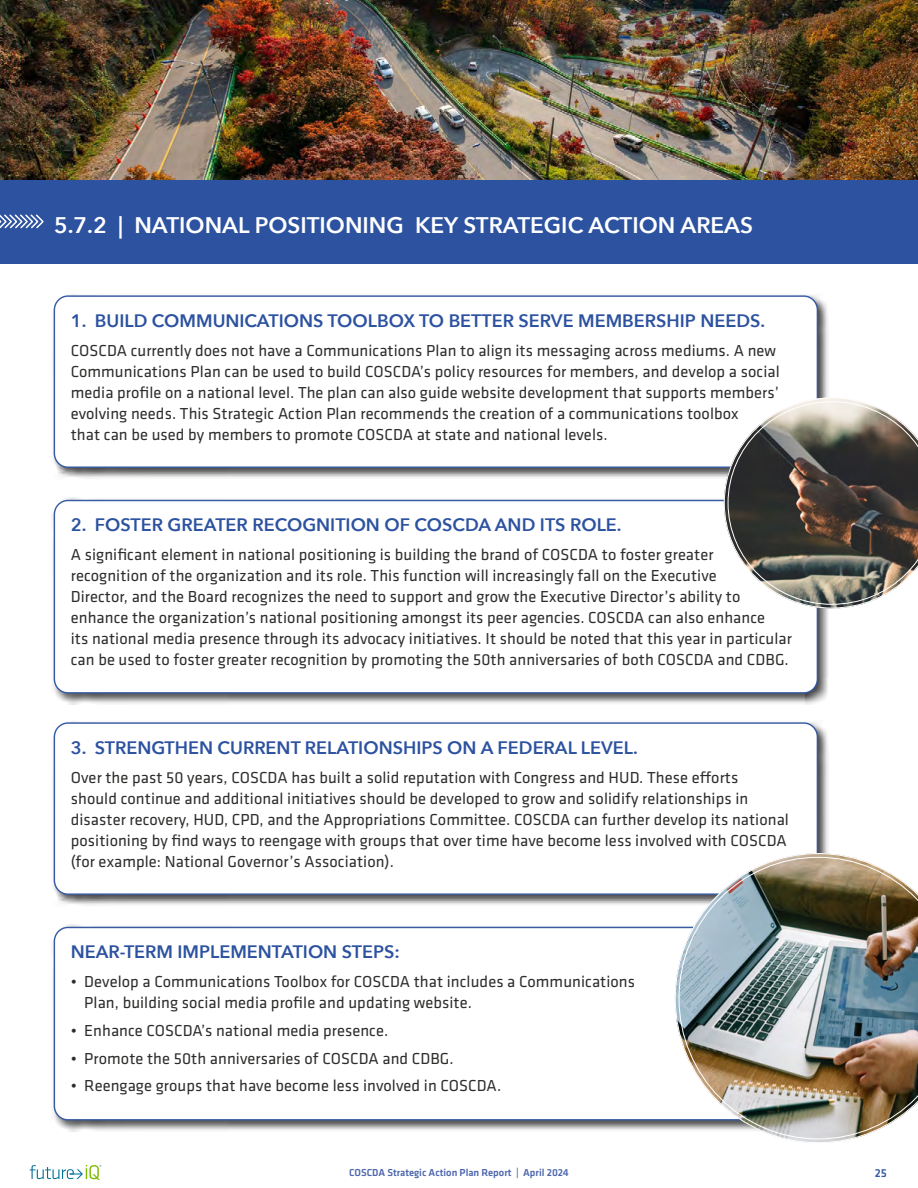
<style>
.page{position:relative;width:918px;height:1188px;background:#fff}
.page>*{position:absolute;margin:0;border:0;box-sizing:border-box;transform-origin:0 0}
.t1{font:600 22.5px "Avenir Next";color:#fff}
.t2{font:600 18px "Avenir Next";color:#2c52a0}
.t3{font:16.5px/21px "Klavika";letter-spacing:.005em;color:#2d2d2c}
.t4{font:500 12px "Klavika";color:#395aa6}
.t5{font:500 10.5px "Klavika";color:#4d67ae}
</style>
<div class="page">
<div style="left:0;top:179px;width:918px;height:85px;background:#2c52a0"></div>
<svg style="left:0;top:214px;width:44px;height:15px"></svg>
<img style="left:0;top:0;width:918px;height:179px">
<div style="left:51px;top:293px;width:779px;height:187px;background:#000;opacity:.75"></div>
<div style="left:54px;top:296px;width:763px;height:171px;background:#fff;border-radius:14px"></div>
<div style="left:54px;top:295px;width:764px;height:173px;border:1px solid #2c52a0;border-radius:14px"></div>
<div style="left:51px;top:498px;width:779px;height:207px;background:#000;opacity:.75"></div>
<div style="left:54px;top:501px;width:763px;height:192px;background:#fff;border-radius:14px"></div>
<div style="left:54px;top:500px;width:764px;height:194px;border:1px solid #2c52a0;border-radius:14px"></div>
<div style="left:51px;top:720px;width:779px;height:187px;background:#000;opacity:.75"></div>
<div style="left:54px;top:723px;width:763px;height:171px;background:#fff;border-radius:14px"></div>
<div style="left:54px;top:722px;width:764px;height:173px;border:1px solid #2c52a0;border-radius:14px"></div>
<div style="left:51px;top:925px;width:779px;height:207px;background:#000;opacity:.75"></div>
<div style="left:54px;top:927px;width:763px;height:193px;background:#fff;border-radius:14px"></div>
<img style="left:724px;top:398px;width:194px;height:210px">
<svg style="left:675px;top:853px;width:176px;height:290px"></svg>
<img style="left:679px;top:857px;width:239px;height:282px">
<svg style="left:30px;top:1165px;width:71px;height:15px"></svg>
<h1 class="t1" style="left:54px;top:206px;width:701px">5.7.2 | NATIONAL POSITIONING KEY STRATEGIC ACTION AREAS</h1>
<p class="t2" style="left:71px;top:305px;width:696px">1. BUILD COMMUNICATIONS TOOLBOX TO BETTER SERVE MEMBERSHIP NEEDS.</p>
<p class="t3" style="left:71px;top:339px;width:710px">COSCDA currently does not have a Communications Plan to align its messaging across mediums. A new Communications Plan can be used to build COSCDA’s policy resources for members, and develop a social media profile on a national level. The plan can also guide website development that supports members’ evolving needs. This Strategic Action Plan recommends the creation of a communications toolbox<br>that can be used by members to promote COSCDA at state and national levels.</p>
<p class="t2" style="left:71px;top:510px;width:552px">2. FOSTER GREATER RECOGNITION OF COSCDA AND ITS ROLE.</p>
<p class="t3" style="left:71px;top:544px;width:723px">A significant element in national positioning is building the brand of COSCDA to foster greater recognition of the organization and its role. This function will increasingly fall on the Executive<br>Director, and the Board recognizes the need to support and grow the Executive Director’s ability to enhance the organization’s national positioning amongst its peer agencies. COSCDA can also enhance<br>its national media presence through its advocacy initiatives. It should be noted that this year in particular can be used to foster greater recognition by promoting the 50th anniversaries of both COSCDA and CDBG.</p>
<p class="t2" style="left:71px;top:732px;width:568px">3. STRENGTHEN CURRENT RELATIONSHIPS ON A FEDERAL LEVEL.</p>
<p class="t3" style="left:71px;top:766px;width:720px">Over the past 50 years, COSCDA has built a solid reputation with Congress and HUD. These efforts<br>should continue and additional initiatives should be developed to grow and solidify relationships in disaster recovery, HUD, CPD, and the Appropriations Committee. COSCDA can further develop its national positioning by find ways to reengage with groups that over time have become less involved with COSCDA (for example: National Governor’s Association).</p>
<p class="t2" style="left:71px;top:937px;width:331px">NEAR-TERM IMPLEMENTATION STEPS:</p>
<p class="t3" style="left:84px;top:971px;width:552px;text-indent:-13px">• Develop a Communications Toolbox for COSCDA that includes a Communications<br>Plan, building social media profile and updating website.</p>
<p class="t3" style="left:71px;top:1019px;width:319px">• Enhance COSCDA’s national media presence.</p>
<p class="t3" style="left:71px;top:1047px;width:384px">• Promote the 50th anniversaries of COSCDA and CDBG.</p>
<p class="t3" style="left:71px;top:1075px;width:432px">• Reengage groups that have become less involved in COSCDA.</p>
<p class="t5" style="left:349px;top:1166px;width:221px">COSCDA Strategic Action Plan Report | April 2024</p>
<p class="t4" style="left:875px;top:1165px;width:14px">25</p>
</div>
